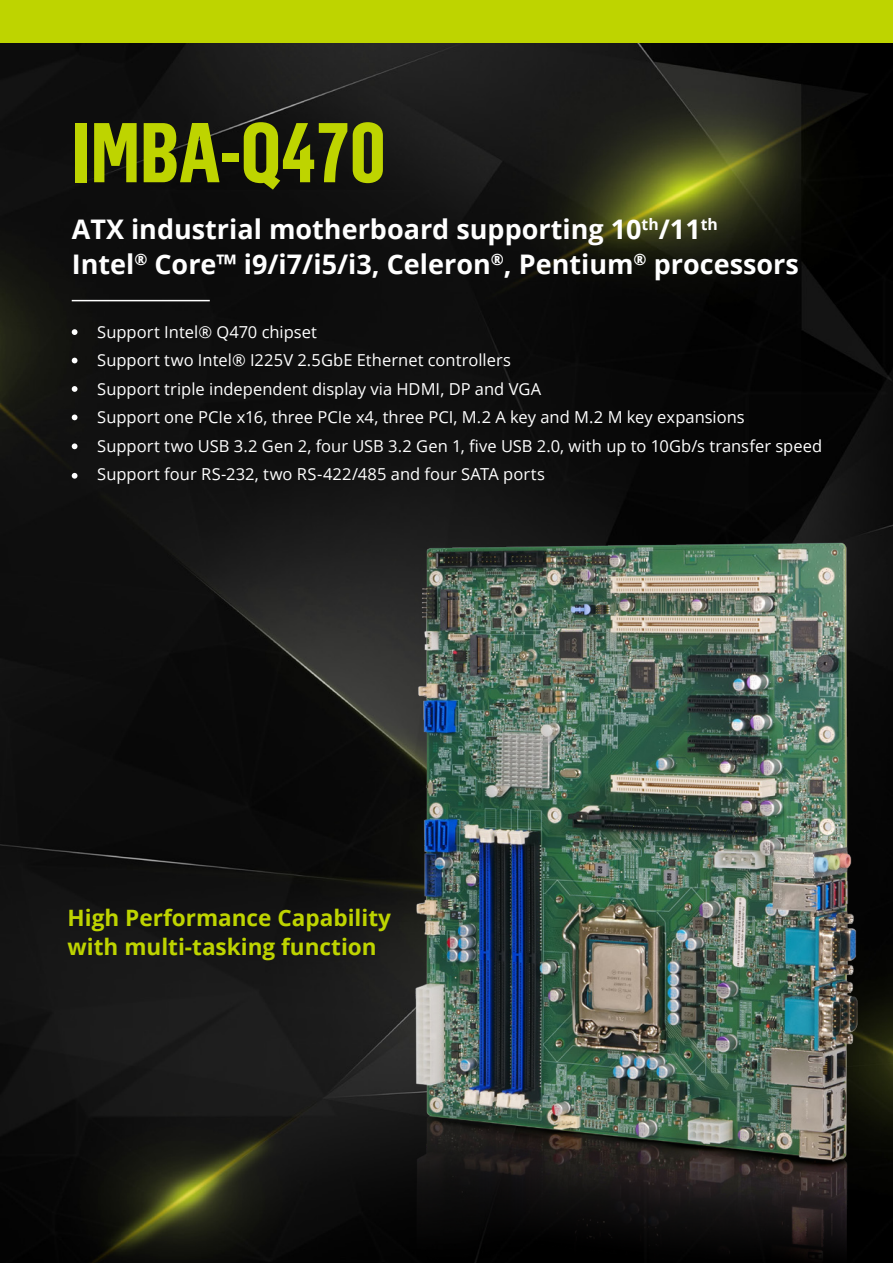
<style>
.page{position:relative;width:893px;height:1263px;background:#fff}
.page>*{position:absolute;margin:0;border:0;box-sizing:border-box;transform-origin:0 0}
.t1{font:700 82.95px "Flama Condensed";color:#bed400}
.t2{font:700 27px/35.4px "Open Sans";color:#fff}
.t3{font:700 22.65px/29.5px "Open Sans";color:#bed400}
.t4{font:16.5px/28.5px "Open Sans";color:#fff}
</style>
<div class="page">
<img style="left:0;top:43px;width:893px;height:1220px">
<div style="left:0;top:0;width:893px;height:43px;background:#bed400"></div>
<hr style="left:72px;top:300px;width:138px;height:1px;background:#fff">
<svg style="left:72px;top:329px;width:5px;height:6px"></svg>
<svg style="left:72px;top:358px;width:5px;height:5px"></svg>
<svg style="left:72px;top:386px;width:5px;height:6px"></svg>
<svg style="left:72px;top:414px;width:5px;height:6px"></svg>
<svg style="left:72px;top:443px;width:5px;height:6px"></svg>
<svg style="left:72px;top:473px;width:5px;height:6px"></svg>
<img style="left:348px;top:518px;width:545px;height:745px">
<h1 class="t1" style="left:72px;top:100px;width:316px">IMBA-Q470</h1>
<h2 class="t2" style="left:72px;top:211px;width:729px">ATX industrial motherboard supporting 10<sup>th</sup>/11<sup>th<br></sup>Intel<sup>®</sup> Core™ i9/i7/i5/i3, Celeron<sup>®</sup>, Pentium<sup>®</sup> processors</h2>
<p class="t4" style="left:97px;top:317px;width:727px">Support Intel® Q470 chipset<br>Support two Intel® I225V 2.5GbE Ethernet controllers<br>Support triple independent display via HDMI, DP and VGA<br>Support one PCIe x16, three PCIe x4, three PCI, M.2 A key and M.2 M key expansions<br>Support two USB 3.2 Gen 2, four USB 3.2 Gen 1, five USB 2.0, with up to 10Gb/s transfer speed Support four RS-232, two RS-422/485 and four SATA ports</p>
<h3 class="t3" style="left:68px;top:902px;width:325px">High Performance Capability with multi-tasking function</h3>
</div>
